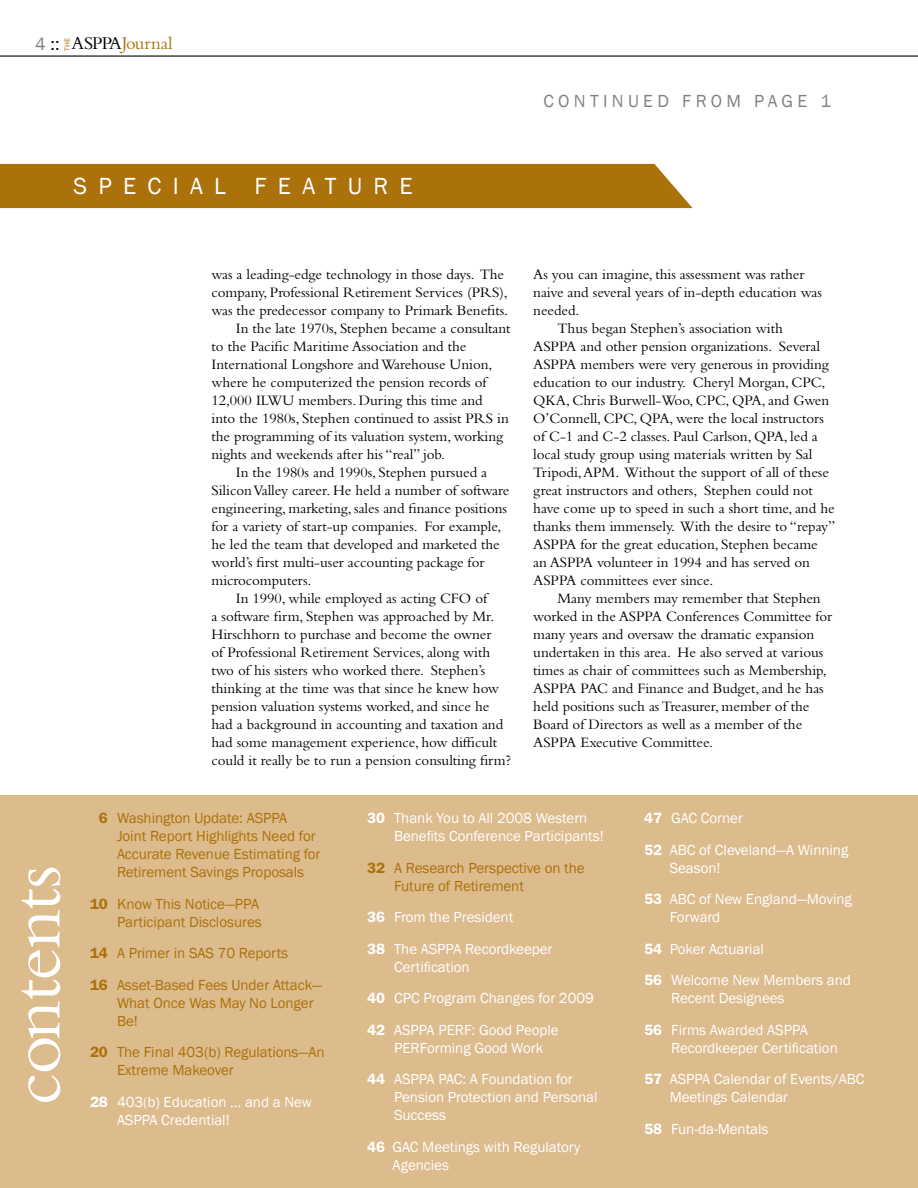
<style>
.page{position:relative;width:918px;height:1188px;background:#fff}
.page>*{position:absolute;margin:0;border:0;box-sizing:border-box;transform-origin:0 0}
.t1{font:76.5px "Bembo";letter-spacing:-.02em;color:#fff}
.t2{font:24px "Franklin Gothic";letter-spacing:.47em;color:#fff}
.t3{font:18.6px "Bembo";letter-spacing:-.01em;color:#ab710a}
.t4{font:18px "Franklin Gothic";letter-spacing:.24em;color:#808285}
.t5{font:18px "Franklin Gothic";color:#000}
.t6{font:15px "Bembo";letter-spacing:-.005em;color:#000}
.t7{font:15px/31.5px "Franklin Gothic";letter-spacing:-.005em;color:#fff}
.t8{font:15px/18px "Franklin Gothic";letter-spacing:-.005em;color:#ab710a}
.t9{font:7.65px "Franklin Gothic";color:#ab710a}
.s1{color:#808285}
.s2{color:#000}
.s3{font-weight:600}
</style>
<div class="page">
<hr style="left:0;top:55px;width:918px;height:2px;background:#000">
<div style="left:0;top:795px;width:918px;height:393px;background:#dcbb8d"></div>
<div style="left:0;top:164px;width:693px;height:44px;background:#ab710a"></div>
<p class="t5" style="left:35px;top:32px;width:26px"><span class="s1">4</span> ::</p>
<p class="t9" style="left:63px;top:51px;width:14px;rotate:-90deg">THE</p>
<p class="t3" style="left:72px;top:33px;width:103px"><span class="s2">ASPPA</span>Journal</p>
<h2 class="t2" style="left:73px;top:171px;width:341px">SPECIAL FEATURE</h2>
<p class="t4" style="left:543px;top:90px;width:289px">CONTINUED FROM PAGE 1</p>
<p class="t6" style="left:212px;top:265px;width:294px">was a leading-edge technology in those days. The</p>
<p class="t6" style="left:212px;top:283px;width:298px">company, Professional Retirement Services (PRS),</p>
<p class="t6" style="left:212px;top:301px;width:298px">was the predecessor company to Primark Benefits.</p>
<p class="t6" style="left:236px;top:319px;width:276px">In the late 1970s, Stephen became a consultant</p>
<p class="t6" style="left:212px;top:337px;width:257px">to the Pacific Maritime Association and the</p>
<p class="t6" style="left:212px;top:355px;width:283px">International Longshore and Warehouse Union,</p>
<p class="t6" style="left:212px;top:373px;width:277px">where he computerized the pension records of</p>
<p class="t6" style="left:212px;top:391px;width:273px">12,000 ILWU members. During this time and</p>
<p class="t6" style="left:212px;top:409px;width:299px">into the 1980s, Stephen continued to assist PRS in</p>
<p class="t6" style="left:212px;top:427px;width:293px">the programming of its valuation system, working</p>
<p class="t6" style="left:212px;top:445px;width:235px">nights and weekends after his “real” job.</p>
<p class="t6" style="left:236px;top:463px;width:253px">In the 1980s and 1990s, Stephen pursued a</p>
<p class="t6" style="left:212px;top:481px;width:299px">Silicon Valley career. He held a number of software</p>
<p class="t6" style="left:212px;top:499px;width:297px">engineering, marketing, sales and finance positions</p>
<p class="t6" style="left:212px;top:517px;width:292px">for a variety of start-up companies. For example,</p>
<p class="t6" style="left:212px;top:535px;width:290px">he led the team that developed and marketed the</p>
<p class="t6" style="left:212px;top:553px;width:274px">world’s first multi-user accounting package for</p>
<p class="t6" style="left:212px;top:571px;width:102px">microcomputers.</p>
<p class="t6" style="left:236px;top:589px;width:253px">In 1990, while employed as acting CFO of</p>
<p class="t6" style="left:212px;top:607px;width:284px">a software firm, Stephen was approached by Mr.</p>
<p class="t6" style="left:212px;top:625px;width:281px">Hirschhorn to purchase and become the owner</p>
<p class="t6" style="left:212px;top:643px;width:280px">of Professional Retirement Services, along with</p>
<p class="t6" style="left:212px;top:661px;width:275px">two of his sisters who worked there. Stephen’s</p>
<p class="t6" style="left:212px;top:679px;width:289px">thinking at the time was that since he knew how</p>
<p class="t6" style="left:212px;top:697px;width:280px">pension valuation systems worked, and since he</p>
<p class="t6" style="left:212px;top:715px;width:293px">had a background in accounting and taxation and</p>
<p class="t6" style="left:212px;top:733px;width:287px">had some management experience, how difficult</p>
<p class="t6" style="left:212px;top:751px;width:301px">could it really be to run a pension consulting firm?</p>
<p class="t6" style="left:533px;top:265px;width:273px">As you can imagine, this assessment was rather</p>
<p class="t6" style="left:533px;top:283px;width:290px">naive and several years of in-depth education was</p>
<p class="t6" style="left:533px;top:301px;width:48px">needed.</p>
<p class="t6" style="left:558px;top:319px;width:227px">Thus began Stephen’s association with</p>
<p class="t6" style="left:533px;top:337px;width:288px">ASPPA and other pension organizations. Several</p>
<p class="t6" style="left:533px;top:355px;width:297px">ASPPA members were very generous in providing</p>
<p class="t6" style="left:533px;top:373px;width:294px">education to our industry. Cheryl Morgan, CPC,</p>
<p class="t6" style="left:533px;top:391px;width:297px">QKA, Chris Burwell-Woo, CPC, QPA, and Gwen</p>
<p class="t6" style="left:533px;top:409px;width:292px">O’Connell, CPC, QPA, were the local instructors</p>
<p class="t6" style="left:533px;top:427px;width:286px">of C-1 and C-2 classes. Paul Carlson, QPA, led a</p>
<p class="t6" style="left:533px;top:445px;width:281px">local study group using materials written by Sal</p>
<p class="t6" style="left:533px;top:463px;width:297px">Tripodi, APM. Without the support of all of these</p>
<p class="t6" style="left:533px;top:481px;width:281px">great instructors and others, Stephen could not</p>
<p class="t6" style="left:533px;top:499px;width:303px">have come up to speed in such a short time, and he</p>
<p class="t6" style="left:533px;top:517px;width:304px">thanks them immensely. With the desire to “repay”</p>
<p class="t6" style="left:533px;top:535px;width:286px">ASPPA for the great education, Stephen became</p>
<p class="t6" style="left:533px;top:553px;width:278px">an ASPPA volunteer in 1994 and has served on</p>
<p class="t6" style="left:533px;top:571px;width:182px">ASPPA committees ever since.</p>
<p class="t6" style="left:558px;top:589px;width:265px">Many members may remember that Stephen</p>
<p class="t6" style="left:533px;top:607px;width:301px">worked in the ASPPA Conferences Committee for</p>
<p class="t6" style="left:533px;top:625px;width:283px">many years and oversaw the dramatic expansion</p>
<p class="t6" style="left:533px;top:643px;width:292px">undertaken in this area. He also served at various</p>
<p class="t6" style="left:533px;top:661px;width:295px">times as chair of committees such as Membership,</p>
<p class="t6" style="left:533px;top:679px;width:292px">ASPPA PAC and Finance and Budget, and he has</p>
<p class="t6" style="left:533px;top:697px;width:278px">held positions such as Treasurer, member of the</p>
<p class="t6" style="left:533px;top:715px;width:271px">Board of Directors as well as a member of the</p>
<p class="t6" style="left:533px;top:733px;width:181px">ASPPA Executive Committee.</p>
<h1 class="t1" style="left:-9px;top:1106px;width:242px;rotate:-90deg">contents</h1>
<p class="t8" style="left:117px;top:810px;width:205px;text-indent:-18px"><span class="s3">6</span> Washington Update: ASPPA<br>Joint Report Highlights Need for<br>Accurate Revenue Estimating for<br>Retirement Savings Proposals</p>
<p class="t8" style="left:90px;top:895px;width:173px;text-align:right"><span class="s3">10</span> Know This Notice—PPA<br>Participant Disclosures</p>
<p class="t8" style="left:90px;top:938px;width:234px;line-height:31.5px"><span class="s3">14</span> A Primer in SAS 70 Reports<br><span class="s3">16</span> Asset-Based Fees Under Attack—</p>
<p class="t8" style="left:117px;top:994px;width:198px">What Once Was May No Longer<br>Be!</p>
<p class="t8" style="left:117px;top:1044px;width:209px;text-indent:-27px"><span class="s3">20</span> The Final 403(b) Regulations—An<br>Extreme Makeover</p>
<p class="t7" style="left:117px;top:1093px;width:196px;line-height:18px;text-indent:-27px"><span class="s3">28</span> 403(b) Education … and a New<br>ASPPA Credential!</p>
<p class="t7" style="left:394px;top:810px;width:211px;line-height:18px;text-indent:-27px"><span class="s3">30</span> Thank You to All 2008 Western<br>Benefits Conference Participants!</p>
<p class="t8" style="left:394px;top:859px;width:192px;text-indent:-27px"><span class="s3">32</span> A Research Perspective on the<br>Future of Retirement</p>
<p class="t7" style="left:367px;top:902px;width:187px"><span class="s3">36</span> From the President<br><span class="s3">38</span> The ASPPA Recordkeeper</p>
<p class="t7" style="left:367px;top:951px;width:228px;text-indent:27px">Certification<br><span class="s3">40</span> CPC Program Changes for 2009<br><span class="s3">42</span> ASPPA PERF: Good People</p>
<p class="t7" style="left:367px;top:1032px;width:207px;text-align:center">PERForming Good Work<br><span class="s3">44</span> ASPPA PAC: A Foundation for</p>
<p class="t7" style="left:394px;top:1089px;width:205px;line-height:18px">Pension Protection and Personal<br>Success</p>
<p class="t7" style="left:393px;top:1138px;width:189px;line-height:18px;text-indent:-26px"><span class="s3">46</span> GAC Meetings with Regulatory<br>Agencies</p>
<p class="t7" style="left:644px;top:803px;width:206px"><span class="s3">47</span> GAC Corner<br><span class="s3">52</span> ABC of Cleveland—A Winning</p>
<p class="t7" style="left:644px;top:852px;width:209px;text-indent:26px">Season!<br><span class="s3">53</span> ABC of New England—Moving</p>
<p class="t7" style="left:644px;top:902px;width:208px;text-indent:26px">Forward<br><span class="s3">54</span> Poker Actuarial<br><span class="s3">56</span> Welcome New Members and</p>
<p class="t7" style="left:644px;top:983px;width:165px;text-align:center">Recent Designees<br><span class="s3">56</span> Firms Awarded ASPPA</p>
<p class="t7" style="left:644px;top:1032px;width:222px;text-align:center">Recordkeeper Certification<br><span class="s3">57</span> ASPPA Calendar of Events/ABC</p>
<p class="t7" style="left:644px;top:1082px;width:145px;text-indent:26px">Meetings Calendar<br><span class="s3">58</span> Fun-da-Mentals</p>
</div>
